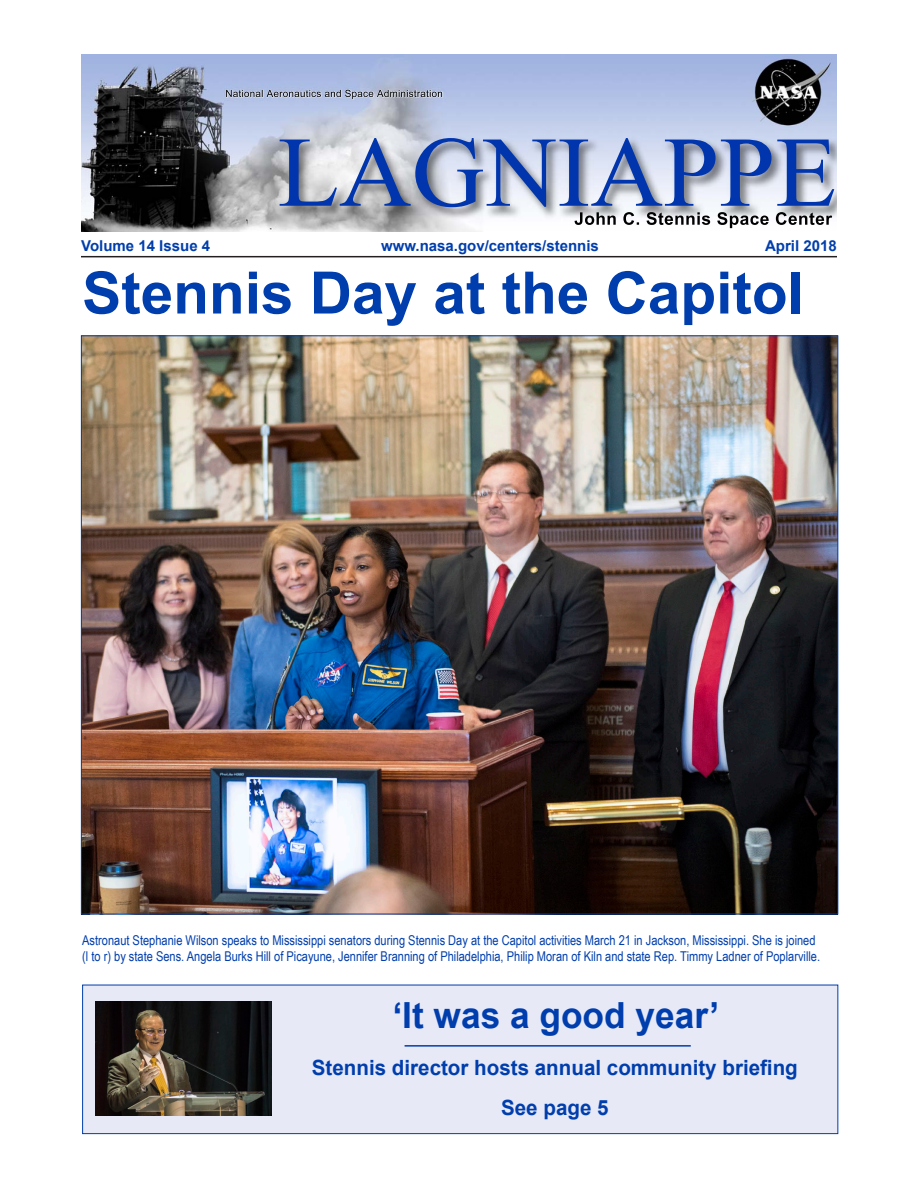
<style>
.page{position:relative;width:918px;height:1188px;background:#fff}
.page>*{position:absolute;margin:0;border:0;box-sizing:border-box;transform-origin:0 0}
.t1{font:700 58.5px "Arial";color:#003ead}
.t2{font:700 36px "Arial";color:#003ead}
.t3{font:700 21px "Arial";color:#003ead}
.t4{font:700 15px "Arial";color:#003ead}
.t5{font:13.5px "Arial Narrow";color:#003ead}
</style>
<div class="page">
<img style="left:83px;top:337px;width:753px;height:575px">
<img style="left:81px;top:54px;width:756px;height:178px">
<img style="left:597px;top:212px;width:190px;height:13px">
<img style="left:340px;top:138px;width:494px;height:69px">
<img style="left:226px;top:90px;width:163px;height:7px">
<img style="left:399px;top:90px;width:43px;height:7px">
<hr style="left:81px;top:256px;width:756px;height:1px;background:#231f20">
<div style="left:82px;top:985px;width:756px;height:149px;background:#e7e9f7;border:1px solid #003ead"></div>
<hr style="left:405px;top:1045px;width:286px;height:2px;background:#003ead">
<img style="left:96px;top:1002px;width:176px;height:114px">
<p class="t4" style="left:81px;top:235px;width:130px">Volume 14 Issue 4</p>
<p class="t4" style="left:381px;top:235px;width:219px">www.nasa.gov/centers/stennis</p>
<p class="t4" style="left:765px;top:235px;width:73px">April 2018</p>
<p class="t1" style="left:82px;top:252px;width:723px">Stennis Day at the Capitol</p>
<p class="t5" style="left:82px;top:930px;width:735px">Astronaut Stephanie Wilson speaks to Mississippi senators during Stennis Day at the Capitol activities March 21 in Jackson, Mississippi. She is joined</p>
<p class="t5" style="left:82px;top:946px;width:740px">(l to r) by state Sens. Angela Burks Hill of Picayune, Jennifer Branning of Philadelphia, Philip Moran of Kiln and state Rep. Timmy Ladner of Poplarville.</p>
<p class="t2" style="left:392px;top:990px;width:328px">‘It was a good year’</p>
<p class="t3" style="left:312px;top:1052px;width:488px">Stennis director hosts annual community briefing</p>
<p class="t3" style="left:501px;top:1093px;width:109px">See page 5</p>
</div>
